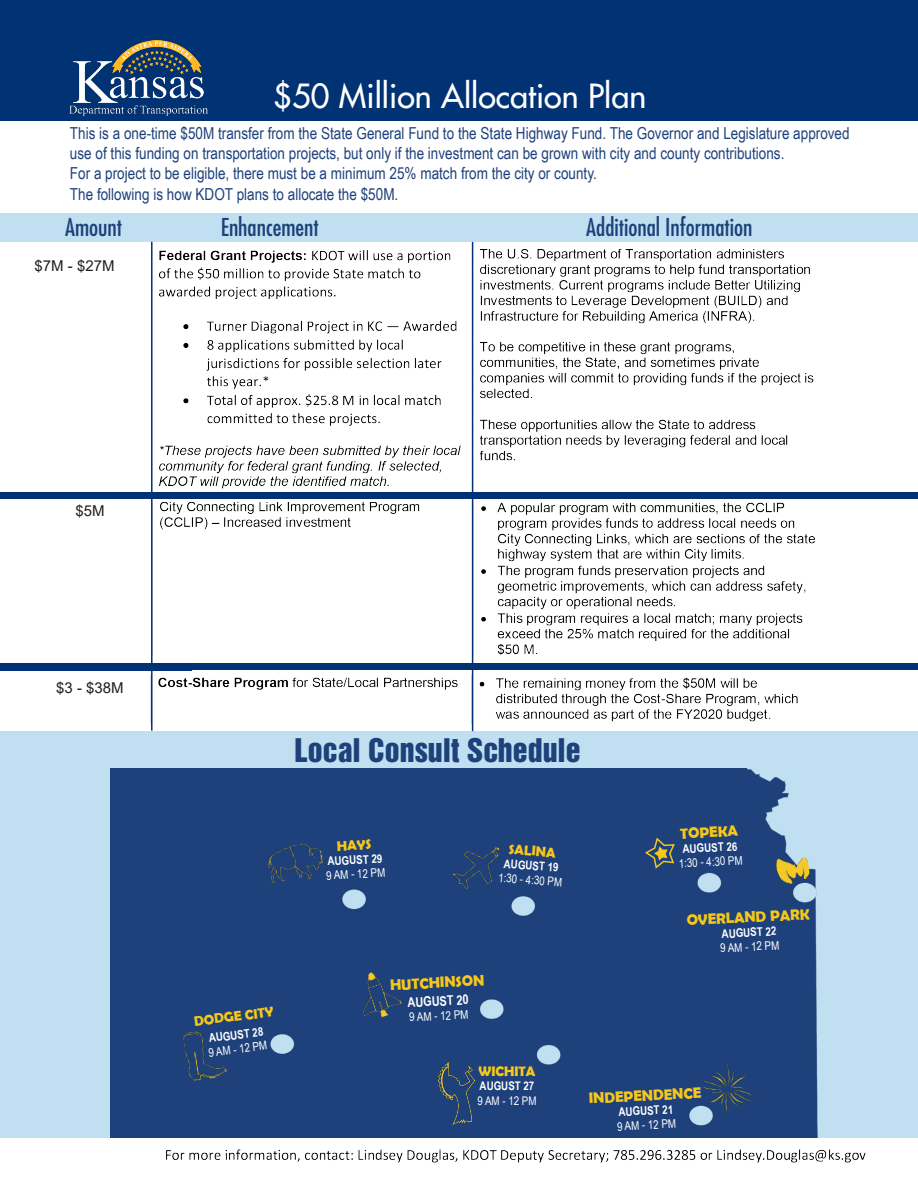
<style>
.page{position:relative;width:918px;height:1188px;background:#fff}
.page>*{position:absolute;margin:0;border:0;box-sizing:border-box;transform-origin:0 0}
.t1{font:32.4px "Futura LT";color:#fff}
.t2{font:29.85px "Helvetica Inserat LT Std";color:#1e417b}
.t3{font:condensed 24px "Futura LT";color:#1e417b}
.t4{font:16.5px/19.8px "Arial Narrow";color:#1e417b}
.t5{font:700 15px "Berlin Sans FB Demi";color:#f7c819}
.t6{font:15px "Arial";color:#231f20}
.t7{font:700 13.8px "Berlin Sans FB Demi";color:#f7c819}
.t8{font:700 13.35px "Arial Narrow";color:#fff}
.t9{font:11.85px "Arial Narrow";color:#fff}
.t10{font:700 11.85px "Arial Narrow";color:#fff}
</style>
<div class="page">
<img style="left:166px;top:1149px;width:700px;height:14px">
<div style="left:1px;top:731px;width:917px;height:407px;background:#c0dff0"></div>
<img style="left:159px;top:249px;width:655px;height:243px">
<div style="left:1px;top:0;width:917px;height:121px;background:#013274"></div>
<div style="left:111px;top:768px;width:712px;height:370px;background:#1e417b"></div>
<img style="left:183px;top:1028px;width:44px;height:53px">
<img style="left:773px;top:854px;width:28px;height:33px">
<img style="left:266px;top:842px;width:59px;height:43px">
<img style="left:451px;top:841px;width:49px;height:52px">
<img style="left:352px;top:966px;width:52px;height:56px">
<img style="left:438px;top:1063px;width:37px;height:62px">
<img style="left:793px;top:857px;width:17px;height:23px">
<img style="left:698px;top:1061px;width:59px;height:57px">
<svg style="left:644px;top:837px;width:32px;height:33px"></svg>
<div style="left:0;top:492px;width:918px;height:7px;background:#013274"></div>
<div style="left:0;top:664px;width:918px;height:6px;background:#013274"></div>
<img style="left:160px;top:502px;width:655px;height:154px">
<img style="left:150px;top:676px;width:648px;height:47px">
<svg style="left:53px;top:670px;width:73px;height:1px"></svg>
<hr style="left:151px;top:242px;width:2px;height:489px;background:#013274">
<hr style="left:472px;top:242px;width:1px;height:489px;background:#013274">
<img style="left:70px;top:41px;width:138px;height:74px">
<p class="t1" style="left:273px;top:75px;width:375px">$50 Million Allocation Plan</p>
<p class="t4" style="left:70px;top:123px;width:781px">This is a one-time $50M transfer from the State General Fund to the State Highway Fund. The Governor and Legislature approved use of this funding on transportation projects, but only if the investment can be grown with city and county contributions.</p>
<p class="t4" style="left:70px;top:162px;width:529px">For a project to be eligible, there must be a minimum 25% match from the city or county.</p>
<p class="t4" style="left:70px;top:184px;width:330px">The following is how KDOT plans to allocate the $50M.</p>
<p class="t3" style="left:65px;top:213px;width:59px">Amount</p>
<p class="t3" style="left:221px;top:212px;width:100px">Enhancement</p>
<p class="t3" style="left:586px;top:213px;width:168px">Additional Information</p>
<p class="t6" style="left:35px;top:256px;width:82px">$7M - $27M</p>
<p class="t6" style="left:75px;top:500px;width:31px">$5M</p>
<p class="t6" style="left:56px;top:677px;width:69px">$3 - $38M</p>
<p class="t2" style="left:295px;top:732px;width:288px">Local Consult Schedule</p>
<p class="t7" style="left:193px;top:1013px;width:82px;rotate:-7deg">DODGE CITY</p>
<p class="t10" style="left:208px;top:1029px;width:56px;rotate:-7deg">AUGUST 28</p>
<p class="t9" style="left:207px;top:1044px;width:61px;rotate:-7deg">9 AM - 12 PM</p>
<p class="t7" style="left:337px;top:838px;width:36px;rotate:-3deg">HAYS</p>
<p class="t10" style="left:327px;top:852px;width:56px;rotate:-3deg">AUGUST 29</p>
<p class="t9" style="left:326px;top:867px;width:61px;rotate:-3deg">9 AM - 12 PM</p>
<p class="t7" style="left:509px;top:841px;width:49px;rotate:4deg">SALINA</p>
<p class="t10" style="left:505px;top:855px;width:56px;rotate:4deg">AUGUST 19</p>
<p class="t9" style="left:499px;top:869px;width:65px;rotate:4deg">1:30 - 4:30 PM</p>
<p class="t5" style="left:390px;top:976px;width:96px;rotate:-3deg">HUTCHINSON</p>
<p class="t8" style="left:407px;top:992px;width:63px;rotate:-3deg">AUGUST 20</p>
<p class="t9" style="left:409px;top:1009px;width:61px;rotate:-3deg">9 AM - 12 PM</p>
<p class="t7" style="left:478px;top:1063px;width:59px">WICHITA</p>
<p class="t10" style="left:480px;top:1077px;width:56px">AUGUST 27</p>
<p class="t9" style="left:477px;top:1092px;width:61px">9 AM - 12 PM</p>
<p class="t5" style="left:680px;top:825px;width:59px;rotate:-3deg">TOPEKA</p>
<p class="t10" style="left:682px;top:840px;width:56px;rotate:-3deg">AUGUST 26</p>
<p class="t9" style="left:678px;top:855px;width:65px;rotate:-3deg">1:30 - 4:30 PM</p>
<p class="t5" style="left:686px;top:912px;width:125px;rotate:-3deg">OVERLAND PARK</p>
<p class="t10" style="left:721px;top:925px;width:56px;rotate:-3deg">AUGUST 22</p>
<p class="t9" style="left:720px;top:939px;width:61px;rotate:-3deg">9 AM - 12 PM</p>
<p class="t5" style="left:588px;top:1090px;width:114px;rotate:-3deg">INDEPENDENCE</p>
<p class="t10" style="left:618px;top:1103px;width:56px;rotate:-3deg">AUGUST 21</p>
<p class="t9" style="left:617px;top:1118px;width:61px;rotate:-3deg">9 AM - 12 PM</p>
</div>
